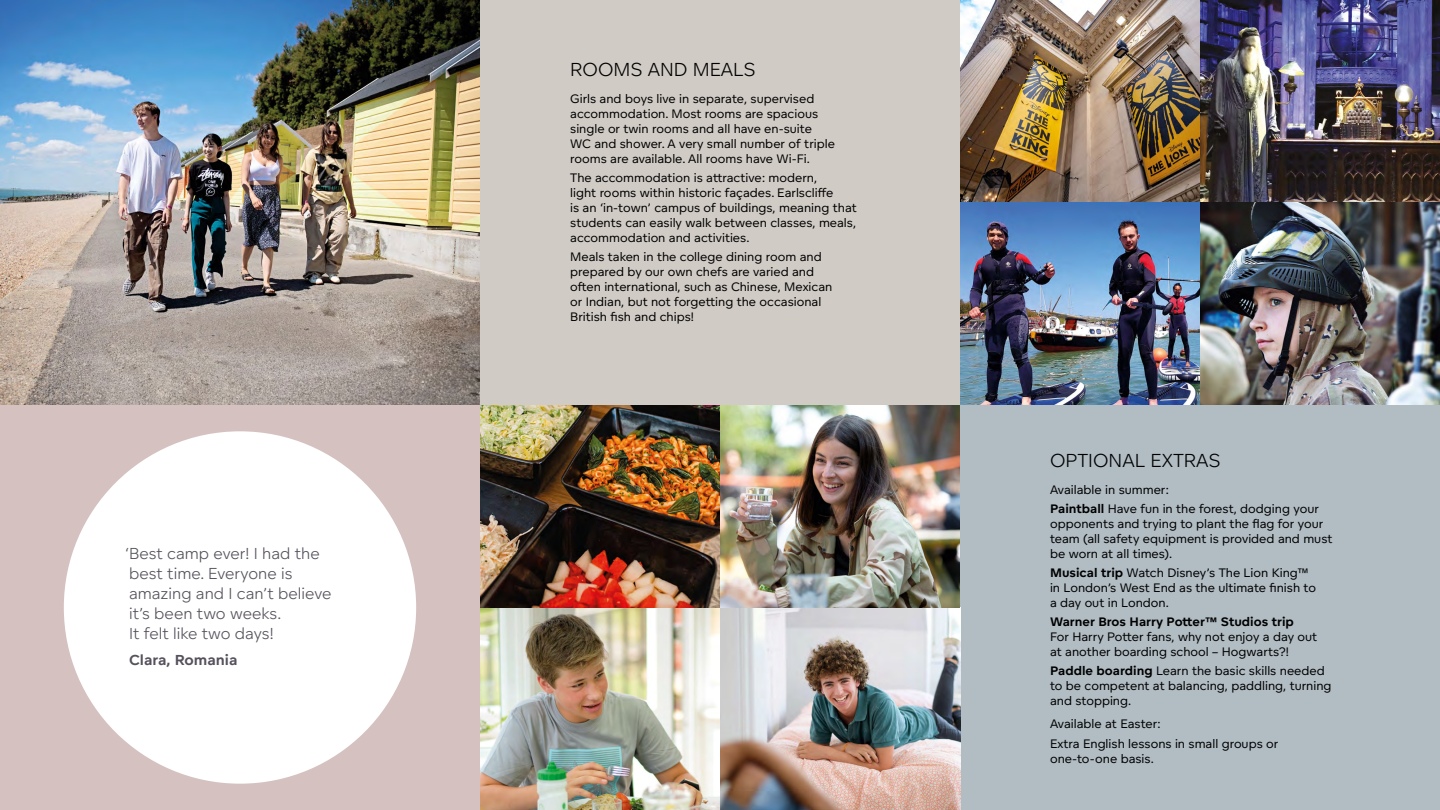
<style>
.page{position:relative;width:1440px;height:810px;background:#fff}
.page>*{position:absolute;margin:0;border:0;box-sizing:border-box;transform-origin:0 0}
.t1{font:300 18.6px "Foundry Unie";color:#000}
.t2{font:300 15.75px/20px "Foundry Unie";color:#56515c}
.t3{font:700 14.25px "Foundry Unie";color:#56515c}
.t4{font:12.15px/15px "Foundry Unie";color:#000}
.t5{font:700 12.15px "Foundry Unie";color:#000}
.s1{font-weight:700}
</style>
<div class="page">
<div style="left:960px;top:405px;width:480px;height:405px;background:#b1bcc3"></div>
<div style="left:0;top:405px;width:480px;height:405px;background:#d5c1c0"></div>
<div style="left:64px;top:431px;width:352px;height:353px;background:#fff;border-radius:50%"></div>
<div style="left:480px;top:0;width:480px;height:405px;background:#d0cbc5"></div>
<img style="left:0;top:0;width:480px;height:405px">
<img style="left:960px;top:0;width:240px;height:202px">
<img style="left:1200px;top:0;width:240px;height:202px">
<img style="left:1200px;top:202px;width:240px;height:203px">
<img style="left:960px;top:202px;width:240px;height:203px">
<img style="left:480px;top:405px;width:480px;height:405px">
<img style="left:480px;top:608px;width:240px;height:202px">
<p class="t2" style="left:125px;top:544px;width:208px">‘Best camp ever! I had the best time. Everyone is amazing and I can’t believe it’s been two weeks.<br>It felt like two days!</p>
<p class="t3" style="left:129px;top:650px;width:110px">Clara, Romania</p>
<h1 class="t1" style="left:570px;top:57px;width:187px">ROOMS AND MEALS</h1>
<p class="t4" style="left:570px;top:91px;width:266px">Girls and boys live in separate, supervised accommodation. Most rooms are spacious single or twin rooms and all have en-suite WC and shower. A very small number of triple rooms are available. All rooms have Wi-Fi.</p>
<p class="t4" style="left:570px;top:170px;width:288px">The accommodation is attractive: modern,<br>light rooms within historic façades. Earlscliffe<br>is an ‘in-town’ campus of buildings, meaning that students can easily walk between classes, meals, accommodation and activities.</p>
<p class="t4" style="left:570px;top:249px;width:264px">Meals taken in the college dining room and prepared by our own chefs are varied and often international, such as Chinese, Mexican or Indian, but not forgetting the occasional British fish and chips!</p>
<h1 class="t1" style="left:1050px;top:449px;width:172px">OPTIONAL EXTRAS</h1>
<p class="t4" style="left:1050px;top:480px;width:270px;line-height:19px">Available in summer:<br><span class="s1">Paintball</span> Have fun in the forest, dodging your</p>
<p class="t4" style="left:1050px;top:516px;width:284px">opponents and trying to plant the flag for your team (all safety equipment is provided and must be worn at all times).</p>
<p class="t4" style="left:1050px;top:565px;width:268px"><span class="s1">Musical trip</span> Watch Disney’s The Lion King™ in London’s West End as the ultimate finish to a day out in London.</p>
<p class="t5" style="left:1050px;top:614px;width:245px">Warner Bros Harry Potter™ Studios trip</p>
<p class="t4" style="left:1050px;top:629px;width:269px">For Harry Potter fans, why not enjoy a day out at another boarding school – Hogwarts?!</p>
<p class="t4" style="left:1050px;top:663px;width:283px"><span class="s1">Paddle boarding</span> Learn the basic skills needed to be competent at balancing, paddling, turning and stopping.</p>
<p class="t4" style="left:1050px;top:714px;width:230px;line-height:19px">Available at Easter:<br>Extra English lessons in small groups or</p>
<p class="t4" style="left:1050px;top:751px;width:105px">one-to-one basis.</p>
</div>
